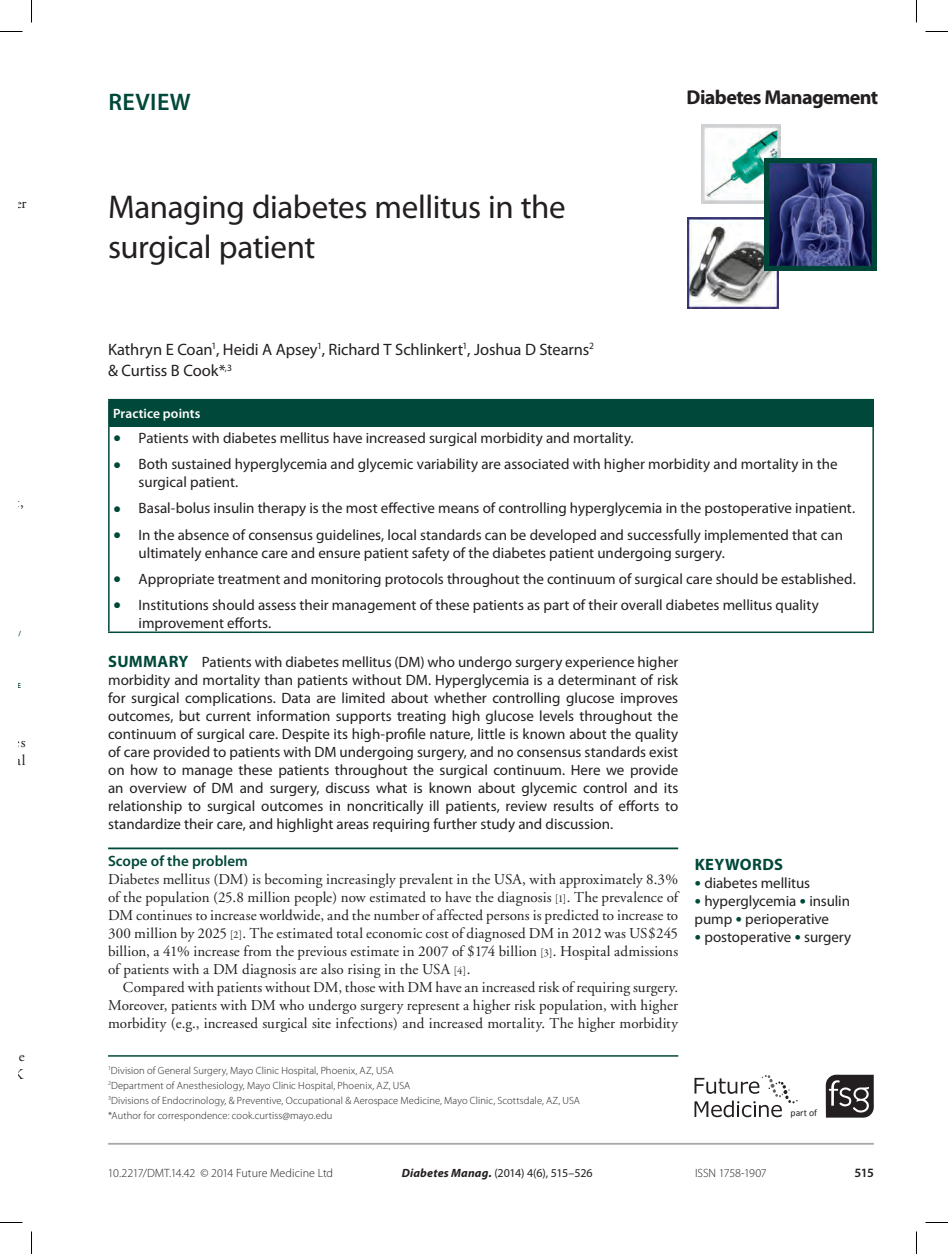
<style>
.page{position:relative;width:948px;height:1254px;background:#fff}
.page>*{position:absolute;margin:0;border:0;box-sizing:border-box;transform-origin:0 0}
.t1{font:33px/39.6px "Myriad Pro";letter-spacing:-.015em;color:#231f20}
.t2{font:600 24px "Myriad Pro";letter-spacing:.02em;color:#004839}
.t3{font:700 20.1px "Myriad Pro";letter-spacing:-.03em;color:#231f20}
.t4{font:16.5px/21.8px "Myriad Pro";letter-spacing:-.005em;color:#231f20}
.t5{font:700 16.5px "Myriad Pro";letter-spacing:.025em;color:#004839}
.t6{font:15px/18px "Myriad Pro";color:#231f20}
.t7{font:15px/18px "Adobe Garamond";letter-spacing:.01em;color:#231f20;text-align:justify}
.t8{font:600 15px "Myriad Pro";letter-spacing:.005em;color:#004839}
.t9{font:600 13.5px "Myriad Pro";letter-spacing:.005em;color:#fff}
.t10{font:600 12.75px "Myriad Pro";color:#231f20}
.t11{font:300 12px "Myriad Pro";letter-spacing:-.005em;color:#231f20}
.t12{font:12px "Myriad Pro";letter-spacing:-.035em;color:#231f20}
.t13{font:300 10.5px/15px "Myriad Pro";letter-spacing:.01em;color:#231f20}
.t14{font:9.75px "Calibri";color:#231f20}
.s1{font-family:"Arial";font-size:13.5px;color:#004839}
.s2{font-weight:700;font-size:16.5px;color:#004839}
.s3{font-family:"Garamond Premr Pro";font-size:10.5px}
.s4{font-family:"Frutiger";font-weight:300;font-stretch:condensed;font-size:13.5px;color:#004839}
.s5{font-weight:700;font-style:italic}
</style>
<div class="page">
<hr style="left:108px;top:1142px;width:765px;height:2px;background:#a8a9ad">
<svg style="left:825px;top:1074px;width:48px;height:43px;background:#4f4c4d"></svg>
<svg style="left:694px;top:1075px;width:103px;height:42px"></svg>
<img style="left:701px;top:124px;width:79px;height:79px">
<img style="left:687px;top:218px;width:91px;height:90px">
<img style="left:764px;top:158px;width:112px;height:112px">
<hr style="left:108px;top:1055px;width:570px;height:1px;background:#004839">
<hr style="left:108px;top:847px;width:570px;height:2px;background:#004839">
<div style="left:109px;top:400px;width:764px;height:27px;background:#004839"></div>
<hr style="left:108px;top:399px;width:765px;height:1px;background:#004839">
<hr style="left:108px;top:400px;width:2px;height:27px;background:#004839">
<hr style="left:108px;top:427px;width:2px;height:204px;background:#004839">
<hr style="left:872px;top:427px;width:1px;height:204px;background:#004839">
<hr style="left:108px;top:631px;width:765px;height:2px;background:#004839">
<svg style="left:0;top:31px;width:22px;height:1px"></svg>
<svg style="left:925px;top:31px;width:22px;height:1px"></svg>
<svg style="left:0;top:1222px;width:22px;height:1px"></svg>
<svg style="left:925px;top:1222px;width:22px;height:1px"></svg>
<svg style="left:31px;top:0;width:1px;height:23px"></svg>
<svg style="left:31px;top:1231px;width:1px;height:23px"></svg>
<svg style="left:916px;top:0;width:1px;height:23px"></svg>
<svg style="left:916px;top:1231px;width:1px;height:23px"></svg>
<p class="t7" style="left:-3px;top:195px;width:31px">mber</p>
<p class="t7" style="left:2px;top:493px;width:23px">ert,</p>
<p class="t7" style="left:1px;top:733px;width:26px">etes</p>
<p class="t7" style="left:2px;top:1066px;width:23px">UK</p>
<h2 class="t2" style="left:108px;top:86px;width:84px">Review</h2>
<h1 class="t1" style="left:108px;top:186px;width:459px">Managing diabetes mellitus in the surgical patient</h1>
<p class="t4" style="left:108px;top:338px;width:487px">Kathryn E Coan<sup>1</sup>, Heidi A Apsey<sup>1</sup>, Richard T Schlinkert<sup>1</sup>, Joshua D Stearns<sup>2 </sup>&amp; Curtiss B Cook*<sup>,3</sup></p>
<h3 class="t3" style="left:686px;top:84px;width:193px">Diabetes Management</h3>
<p class="t9" style="left:113px;top:405px;width:89px">Practice points</p>
<p class="t6" style="left:113px;top:429px;width:522px"><span class="s1">●</span> Patients with diabetes mellitus have increased surgical morbidity and mortality.</p>
<p class="t6" style="left:139px;top:455px;width:700px;text-indent:-26px"><span class="s1">●</span> Both sustained hyperglycemia and glycemic variability are associated with higher morbidity and mortality in the surgical patient.</p>
<p class="t6" style="left:113px;top:499px;width:743px"><span class="s1">●</span> Basal-bolus insulin therapy is the most effective means of controlling hyperglycemia in the postoperative inpatient.</p>
<p class="t6" style="left:139px;top:525px;width:705px;text-indent:-26px"><span class="s1">●</span> In the absence of consensus guidelines, local standards can be developed and successfully implemented that can ultimately enhance care and ensure patient safety of the diabetes patient undergoing surgery.</p>
<p class="t6" style="left:113px;top:569px;width:744px"><span class="s1">●</span> Appropriate treatment and monitoring protocols throughout the continuum of surgical care should be established.</p>
<p class="t6" style="left:139px;top:596px;width:681px;text-indent:-26px"><span class="s1">●</span> Institutions should assess their management of these patients as part of their overall diabetes mellitus quality improvement efforts.</p>
<p class="t6" style="left:108px;top:652px;width:572px;text-align:justify"><span class="s2">Summary</span> Patients with diabetes mellitus (DM) who undergo surgery experience higher morbidity and mortality than patients without DM. Hyperglycemia is a determinant of risk for surgical complications. Data are limited about whether controlling glucose improves outcomes, but current information supports treating high glucose levels throughout the continuum of surgical care. Despite its high-profile nature, little is known about the quality of care provided to patients with DM undergoing surgery, and no consensus standards exist on how to manage these patients throughout the surgical continuum. Here we provide an overview of DM and surgery, discuss what is known about glycemic control and its relationship to surgical outcomes in noncritically ill patients, review results of efforts to standardize their care, and highlight areas requiring further study and discussion.</p>
<p class="t8" style="left:108px;top:851px;width:141px">Scope of the problem</p>
<p class="t7" style="left:108px;top:871px;width:571px">Diabetes mellitus (DM) is becoming increasingly prevalent in the USA, with approximately 8.3% of the population (25.8 million people) now estimated to have the diagnosis <span class="s3">[1]</span>. The prevalence of DM continues to increase worldwide, and the number of affected persons is predicted to increase to 300 million by 2025 <span class="s3">[2]</span>. The estimated total economic cost of diagnosed DM in 2012 was US$245 billion, a 41% increase from the previous estimate in 2007 of $174 billion <span class="s3">[3]</span>. Hospital admissions of patients with a DM diagnosis are also rising in the USA <span class="s3">[4]</span>.</p>
<p class="t7" style="left:108px;top:979px;width:571px;text-indent:15px">Compared with patients without DM, those with DM have an increased risk of requiring surgery.<br>Moreover, patients with DM who undergo surgery represent a higher risk population, with higher morbidity (e.g., increased surgical site infections) and increased mortality. The higher morbidity</p>
<p class="t13" style="left:108px;top:1062px;width:473px"><sup>1</sup>Division of General Surgery, Mayo Clinic Hospital, Phoenix, AZ, USA<br><sup>2</sup>Department of Anesthesiology, Mayo Clinic Hospital, Phoenix, AZ, USA<br><sup>3</sup>Divisions of Endocrinology, &amp; Preventive, Occupational &amp; Aerospace Medicine, Mayo Clinic, Scottsdale, AZ, USA *Author for correspondence: cook.curtiss@mayo.edu</p>
<p class="t5" style="left:694px;top:854px;width:84px">Keywords</p>
<p class="t6" style="left:694px;top:874px;width:117px"><span class="s4">•</span> diabetes mellitus</p>
<p class="t6" style="left:694px;top:892px;width:157px"><span class="s4">•</span> hyperglycemia <span class="s4">•</span> insulin pump <span class="s4">•</span> perioperative</p>
<p class="t6" style="left:694px;top:928px;width:158px"><span class="s4">•</span> postoperative <span class="s4">•</span> surgery</p>
<p class="t14" style="left:790px;top:1106px;width:28px">part of</p>
<p class="t11" style="left:108px;top:1166px;width:227px">10.2217/DMT.14.42 © 2014 Future Medicine Ltd</p>
<p class="t12" style="left:401px;top:1165px;width:192px"><span class="s5">Diabetes Manag.</span> (2014) 4(6), 515–526</p>
<p class="t11" style="left:695px;top:1166px;width:73px">ISSN 1758-1907</p>
<p class="t10" style="left:854px;top:1164px;width:21px">515</p>
</div>
